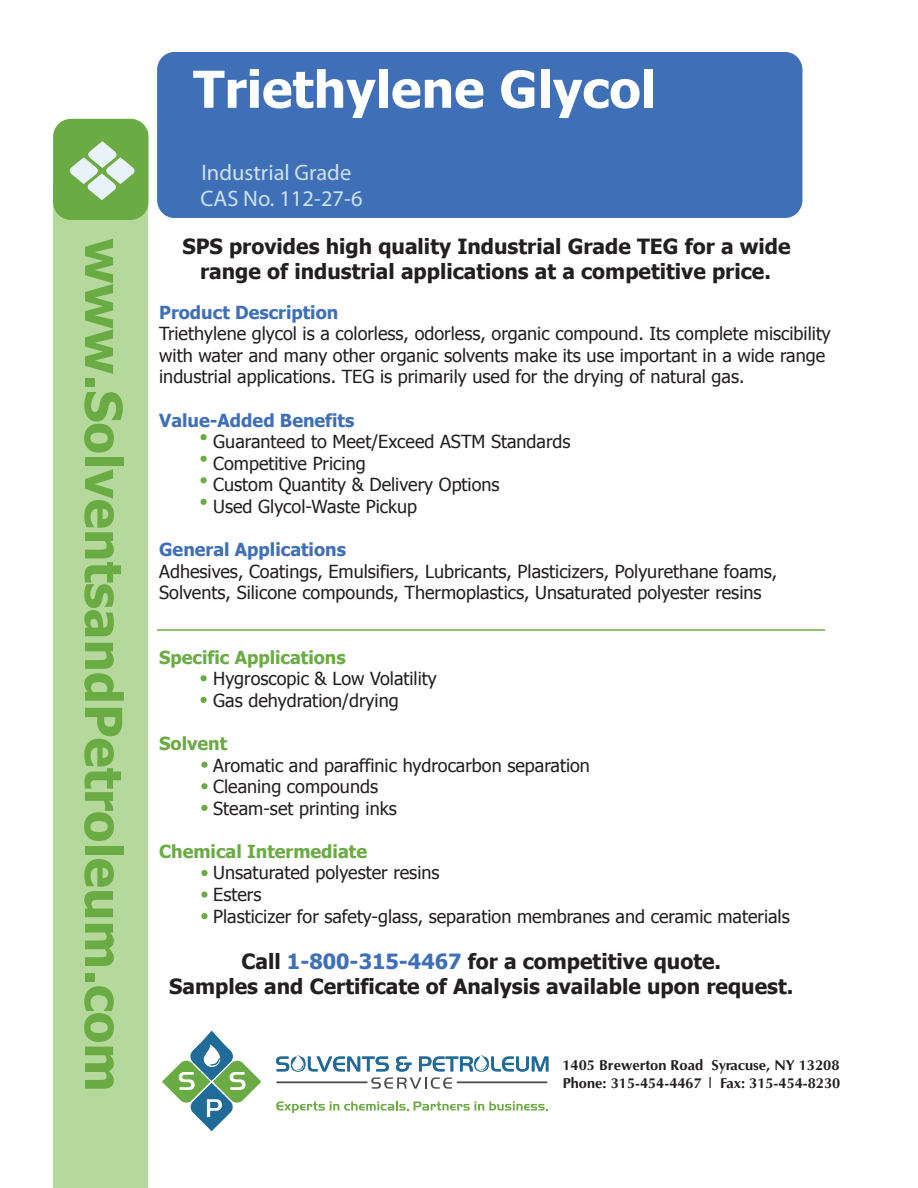
<style>
.page{position:relative;width:918px;height:1188px;background:#fff}
.page>*{position:absolute;margin:0;border:0;box-sizing:border-box;transform-origin:0 0}
.t1{font:700 51.15px "Tahoma";color:#6bab43}
.t2{font:700 50.85px "Tahoma";color:#fff}
.t3{font:22.5px "Myriad Pro";color:#cee1f3}
.t4{font:700 21px/25.2px "Tahoma";color:#231f20;text-align:center}
.t5{font:18px/21.6px "Tahoma";color:#231f20}
.t6{font:700 18px "Tahoma";color:#3f70b7}
.t7{font:700 18px "Tahoma";color:#6bab43}
.t8{font:700 14.55px/18.5px "Optima";color:#231f20}
.s1{color:#3f70b7}
</style>
<div class="page">
<div style="left:53px;top:184px;width:95px;height:1004px;background:#b5d99c"></div>
<div style="left:157px;top:52px;width:645px;height:166px;background:#3f70b7;border-radius:17px"></div>
<div style="left:53px;top:119px;width:96px;height:101px;background:#6bab43;border-radius:18px"></div>
<svg style="left:70px;top:141px;width:65px;height:59px"></svg>
<svg style="left:200px;top:434px;width:7px;height:6px"></svg>
<svg style="left:200px;top:456px;width:7px;height:6px"></svg>
<svg style="left:200px;top:477px;width:7px;height:6px"></svg>
<svg style="left:200px;top:499px;width:7px;height:6px"></svg>
<svg style="left:200px;top:675px;width:7px;height:6px"></svg>
<svg style="left:200px;top:697px;width:7px;height:6px"></svg>
<svg style="left:201px;top:762px;width:7px;height:6px"></svg>
<svg style="left:201px;top:783px;width:7px;height:6px"></svg>
<svg style="left:201px;top:805px;width:7px;height:6px"></svg>
<svg style="left:201px;top:870px;width:7px;height:6px"></svg>
<svg style="left:201px;top:892px;width:7px;height:6px"></svg>
<svg style="left:201px;top:913px;width:7px;height:6px"></svg>
<hr style="left:157px;top:629px;width:667px;height:2px;background:#96bf75">
<svg style="left:162px;top:1031px;width:99px;height:100px"></svg>
<svg style="left:276px;top:1055px;width:272px;height:34px"></svg>
<hr style="left:457px;top:1081px;width:90px;height:2px;background:#4b4c4d">
<hr style="left:276px;top:1081px;width:91px;height:2px;background:#4b4c4d">
<svg style="left:276px;top:1101px;width:272px;height:12px"></svg>
<h1 class="t1" style="left:140px;top:238px;width:855px;rotate:90deg">www.SolventsandPetroleum.com</h1>
<h2 class="t2" style="left:193px;top:54px;width:465px">Triethylene Glycol</h2>
<p class="t3" style="left:201px;top:158px;width:151px">Industrial Grade</p>
<p class="t3" style="left:200px;top:184px;width:164px">CAS No. 112-27-6</p>
<p class="t4" style="left:182px;top:233px;width:610px">SPS provides high quality Industrial Grade TEG for a wide range of industrial applications at a competitive price.</p>
<p class="t6" style="left:159px;top:300px;width:181px">Product Description</p>
<p class="t5" style="left:159px;top:322px;width:673px">Triethylene glycol is a colorless, odorless, organic compound. Its complete miscibility with water and many other organic solvents make its use important in a wide range industrial applications. TEG is primarily used for the drying of natural gas.</p>
<p class="t6" style="left:159px;top:407px;width:197px">Value-Added Benefits</p>
<p class="t5" style="left:213px;top:430px;width:359px">Guaranteed to Meet/Exceed ASTM Standards<br>Competitive Pricing<br>Custom Quantity &amp; Delivery Options<br>Used Glycol-Waste Pickup</p>
<p class="t6" style="left:159px;top:537px;width:188px">General Applications</p>
<p class="t5" style="left:159px;top:559px;width:620px">Adhesives, Coatings, Emulsifiers, Lubricants, Plasticizers, Polyurethane foams,<br>Solvents, Silicone compounds, Thermoplastics, Unsaturated polyester resins</p>
<p class="t7" style="left:159px;top:645px;width:188px">Specific Applications</p>
<p class="t5" style="left:213px;top:667px;width:225px">Hygroscopic &amp; Low Volatility<br>Gas dehydration/drying</p>
<p class="t7" style="left:159px;top:731px;width:70px">Solvent</p>
<p class="t5" style="left:213px;top:753px;width:378px">Aromatic and paraffinic hydrocarbon separation<br>Cleaning compounds<br>Steam-set printing inks</p>
<p class="t7" style="left:159px;top:839px;width:209px">Chemical Intermediate</p>
<p class="t5" style="left:213px;top:861px;width:578px">Unsaturated polyester resins<br>Esters<br>Plasticizer for safety-glass, separation membranes and ceramic materials</p>
<p class="t4" style="left:169px;top:947px;width:626px">Call <span class="s1">1-800-315-4467</span> for a competitive quote.<br>Samples and Certificate of Analysis available upon request.</p>
<p class="t8" style="left:562px;top:1056px;width:280px">1405 Brewerton Road Syracuse, NY 13208<br>Phone: 315-454-4467 | Fax: 315-454-8230</p>
</div>
